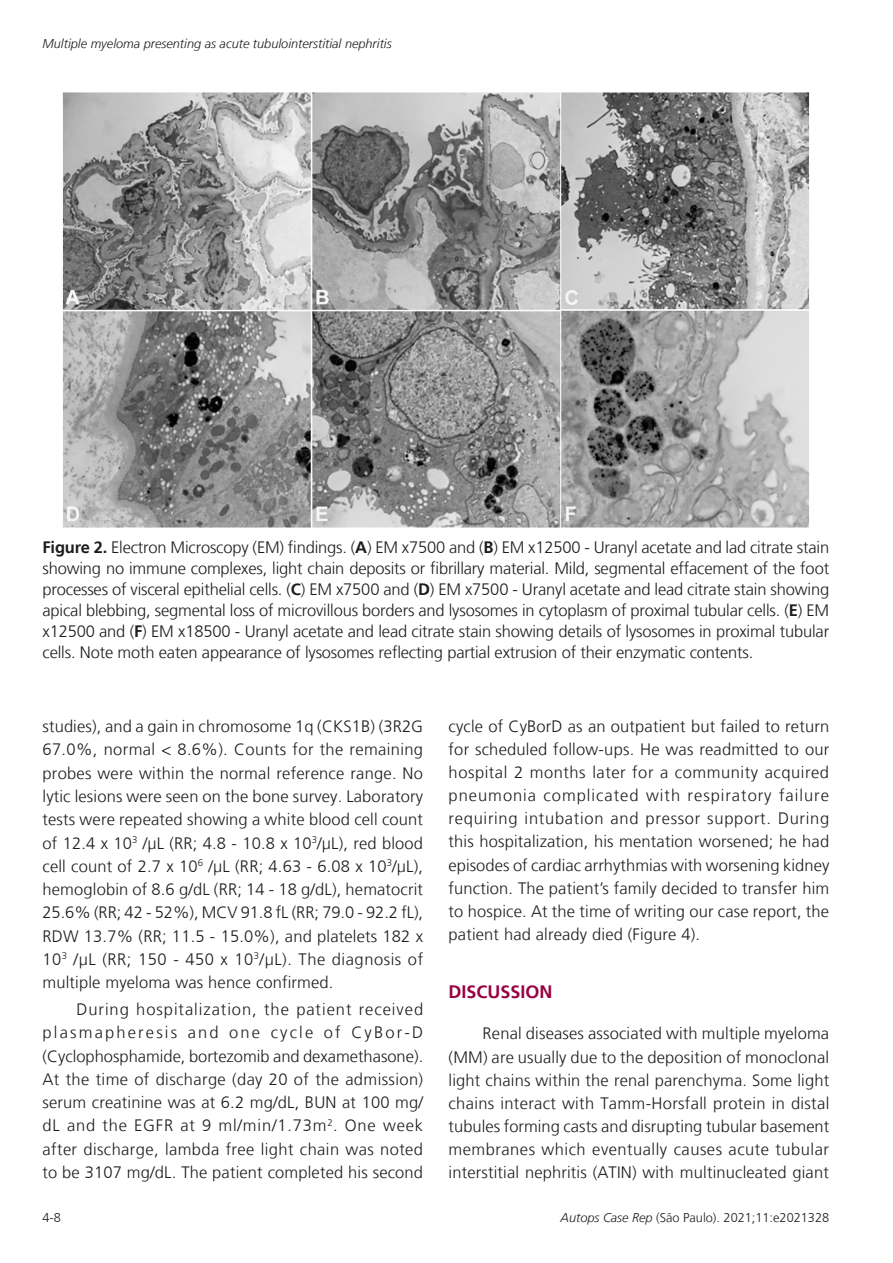
<style>
.page{position:relative;width:893px;height:1263px;background:#fff}
.page>*{position:absolute;margin:0;border:0;box-sizing:border-box;transform-origin:0 0}
.Heading1{font:700 18px "Frutiger LT";color:#980242}
.Paragraph{font:300 16.5px/23.2px "Frutiger LT";letter-spacing:.01em;color:#1d1d1b;text-align:justify}
.FigureCaption{font:300 16.5px/21px "Frutiger LT";letter-spacing:-.01em;color:#1d1d1b;text-align:justify}
.t1{font:italic 300 12.75px "Frutiger LT";color:#1d1d1b}
.t2{font:300 12.75px "Frutiger LT";color:#1d1d1b}
.s1{font-weight:700}
.s2{font-style:italic}
</style>
<div class="page">
<img style="left:62px;top:93px;width:747px;height:435px">
<p class="t1" style="left:43px;top:37px;width:351px">Multiple myeloma presenting as acute tubulointerstitial nephritis</p>
<p class="FigureCaption" style="left:43px;top:537px;width:788px"><span class="s1">Figure 2.</span> Electron Microscopy (EM) findings. (<span class="s1">A</span>) EM x7500 and (<span class="s1">B</span>) EM x12500 - Uranyl acetate and lad citrate stain showing no immune complexes, light chain deposits or fibrillary material. Mild, segmental effacement of the foot processes of visceral epithelial cells. (<span class="s1">C</span>) EM x7500 and (<span class="s1">D</span>) EM x7500 - Uranyl acetate and lead citrate stain showing apical blebbing, segmental loss of microvillous borders and lysosomes in cytoplasm of proximal tubular cells. (<span class="s1">E</span>) EM x12500 and (<span class="s1">F</span>) EM x18500 - Uranyl acetate and lead citrate stain showing details of lysosomes in proximal tubular cells. Note moth eaten appearance of lysosomes reflecting partial extrusion of their enzymatic contents.</p>
<p class="Paragraph" style="left:43px;top:715px;width:382px">studies), and a gain in chromosome 1q (CKS1B) (3R2G 67.0%, normal &lt; 8.6%). Counts for the remaining probes were within the normal reference range. No lytic lesions were seen on the bone survey. Laboratory tests were repeated showing a white blood cell count of 12.4 x 10<sup>3</sup> /μL (RR; 4.8 - 10.8 x 10<sup>3</sup>/μL), red blood cell count of 2.7 x 10<sup>6</sup> /μL (RR; 4.63 - 6.08 x 10<sup>3</sup>/μL), hemoglobin of 8.6 g/dL (RR; 14 - 18 g/dL), hematocrit 25.6% (RR; 42 - 52%), MCV 91.8 fL (RR; 79.0 - 92.2 fL), RDW 13.7% (RR; 11.5 - 15.0%), and platelets 182 x 10<sup>3</sup> /μL (RR; 150 - 450 x 10<sup>3</sup>/μL). The diagnosis of multiple myeloma was hence confirmed.</p>
<p class="Paragraph" style="left:43px;top:998px;width:382px;text-indent:34px">During hospitalization, the patient received plasmapheresis and one cycle of CyBor-D (Cyclophosphamide, bortezomib and dexamethasone).<br>At the time of discharge (day 20 of the admission) serum creatinine was at 6.2 mg/dL, BUN at 100 mg/ dL and the EGFR at 9 ml/min/1.73m<sup>2</sup>. One week after discharge, lambda free light chain was noted to be 3107 mg/dL. The patient completed his second</p>
<p class="Paragraph" style="left:449px;top:715px;width:382px">cycle of CyBorD as an outpatient but failed to return for scheduled follow-ups. He was readmitted to our hospital 2 months later for a community acquired pneumonia complicated with respiratory failure requiring intubation and pressor support. During this hospitalization, his mentation worsened; he had episodes of cardiac arrhythmias with worsening kidney function. The patient’s family decided to transfer him to hospice. At the time of writing our case report, the patient had already died (Figure 4).</p>
<p class="Heading1" style="left:449px;top:981px;width:106px">DISCUSSION</p>
<p class="Paragraph" style="left:449px;top:1022px;width:382px;text-indent:34px">Renal diseases associated with multiple myeloma (MM) are usually due to the deposition of monoclonal light chains within the renal parenchyma. Some light chains interact with Tamm-Horsfall protein in distal tubules forming casts and disrupting tubular basement membranes which eventually causes acute tubular interstitial nephritis (ATIN) with multinucleated giant</p>
<p class="t2" style="left:43px;top:1210px;width:20px">4-8</p>
<p class="t2" style="left:561px;top:1210px;width:270px"><span class="s2">Autops Case Rep</span> (São Paulo). 2021;11:e2021328</p>
</div>
